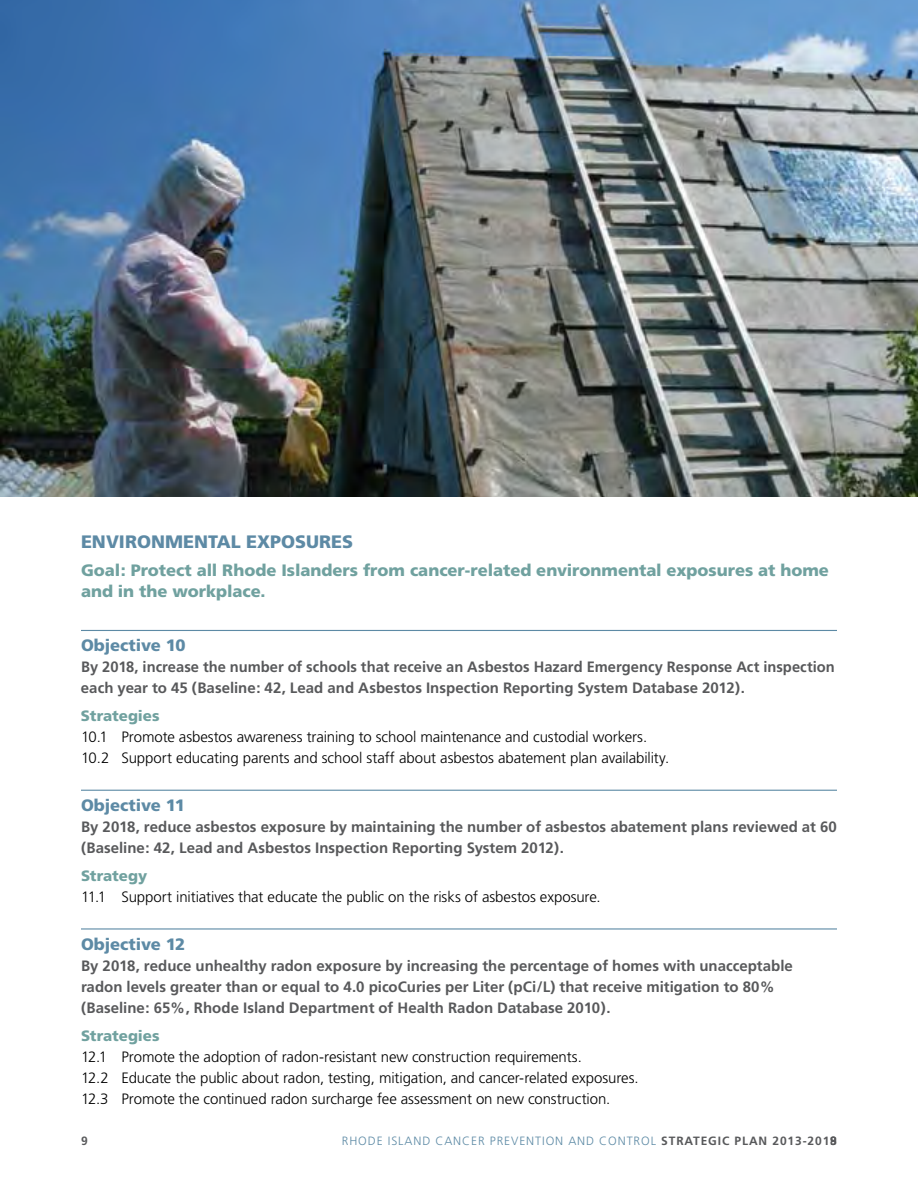
<style>
.page{position:relative;width:918px;height:1188px;background:#fff}
.page>*{position:absolute;margin:0;border:0;box-sizing:border-box;transform-origin:0 0}
.t1{font:900 18px "Frutiger";color:#5d8aa5}
.t2{font:900 16.5px/21px "Frutiger";color:#70a19f}
.Objective{font:900 16.5px "Frutiger";letter-spacing:-.01em;color:#5d8aa5}
.t3{font:700 15px/21px "Frutiger";color:#58595b}
.t4{font:300 15px "Frutiger";letter-spacing:-.005em;color:#000}
.Strategies{font:900 15px "Frutiger";letter-spacing:-.005em;color:#70a19f}
.t5{font:300 12px "Frutiger";letter-spacing:.075em;color:#5d8aa5}
.t6{font:700 12px "Frutiger";color:#58595b}
.s1{font-weight:700;color:#58595b}
</style>
<div class="page">
<hr style="left:81px;top:630px;width:756px;height:1px;background:#5d8aa5">
<hr style="left:81px;top:790px;width:756px;height:1px;background:#5d8aa5">
<hr style="left:81px;top:928px;width:756px;height:2px;background:#5d8aa5">
<img style="left:0;top:0;width:918px;height:497px">
<p class="t1" style="left:81px;top:531px;width:274px">ENVIRONMENTAL EXPOSURES</p>
<p class="t2" style="left:81px;top:559px;width:749px">Goal: Protect all Rhode Islanders from cancer-related environmental exposures at home and in the workplace.</p>
<h3 class="Objective" style="left:81px;top:636px;width:106px">Objective 10</h3>
<p class="t3" style="left:81px;top:657px;width:755px">By 2018, increase the number of schools that receive an Asbestos Hazard Emergency Response Act inspection each year to 45 (Baseline: 42, Lead and Asbestos Inspection Reporting System Database 2012).</p>
<h4 class="Strategies" style="left:81px;top:707px;width:80px">Strategies</h4>
<p class="t4" style="left:81px;top:728px;width:568px">10.1 Promote asbestos awareness training to school maintenance and custodial workers.</p>
<p class="t4" style="left:81px;top:749px;width:590px">10.2 Support educating parents and school staff about asbestos abatement plan availability.</p>
<h3 class="Objective" style="left:81px;top:795px;width:105px">Objective 11</h3>
<p class="t3" style="left:81px;top:816px;width:757px">By 2018, reduce asbestos exposure by maintaining the number of asbestos abatement plans reviewed at 60 (Baseline: 42, Lead and Asbestos Inspection Reporting System 2012).</p>
<h4 class="Strategies" style="left:81px;top:866px;width:68px">Strategy</h4>
<p class="t4" style="left:81px;top:888px;width:521px">11.1 Support initiatives that educate the public on the risks of asbestos exposure.</p>
<h3 class="Objective" style="left:81px;top:934px;width:106px">Objective 12</h3>
<p class="t3" style="left:81px;top:955px;width:713px">By 2018, reduce unhealthy radon exposure by increasing the percentage of homes with unacceptable radon levels greater than or equal to 4.0 picoCuries per Liter (pCi/L) that receive mitigation to 80% (Baseline: 65%, Rhode Island Department of Health Radon Database 2010).</p>
<h4 class="Strategies" style="left:81px;top:1026px;width:80px">Strategies</h4>
<p class="t4" style="left:81px;top:1048px;width:502px">12.1 Promote the adoption of radon-resistant new construction requirements.</p>
<p class="t4" style="left:81px;top:1069px;width:559px">12.2 Educate the public about radon, testing, mitigation, and cancer-related exposures.</p>
<p class="t4" style="left:81px;top:1090px;width:531px">12.3 Promote the continued radon surcharge fee assessment on new construction.</p>
<p class="t6" style="left:81px;top:1134px;width:8px">9</p>
<p class="t5" style="left:342px;top:1135px;width:497px">RHODE ISLAND CANCER PREVENTION AND CONTROL <span class="s1">STRATEGIC PLAN 2013-20189</span></p>
</div>
